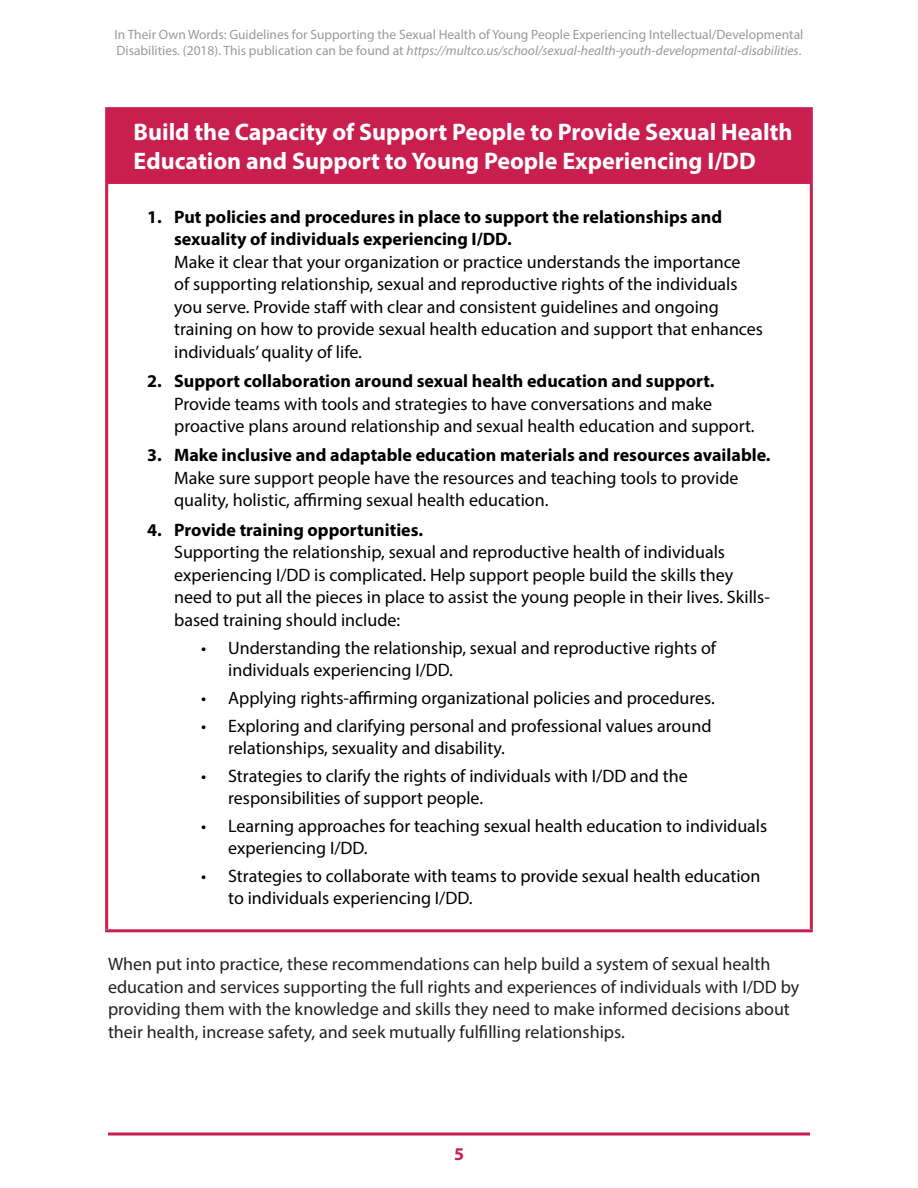
<style>
.page{position:relative;width:918px;height:1188px;background:#fff}
.page>*{position:absolute;margin:0;border:0;box-sizing:border-box;transform-origin:0 0}
.Table_Titles{font:700 24px/28.8px "Myriad Pro";color:#fff}
.t1{font:18px/22.5px "Myriad Pro";color:#000}
.t2{font:18px/22.5px "Myriad Pro";color:#231f20}
.t3{font:700 18px "Myriad Pro";color:#c81f4f}
.t4{font:13.5px/16.2px "Myriad Pro";color:#999}
.s1{font-style:italic}
.s2{font-weight:700}
</style>
<div class="page">
<svg style="left:108px;top:1132px;width:702px;height:4px"></svg>
<div style="left:107px;top:109px;width:704px;height:73px;background:#c81f4f"></div>
<hr style="left:105px;top:110px;width:3px;height:71px;background:#c81f4f">
<hr style="left:810px;top:110px;width:3px;height:71px;background:#c81f4f">
<hr style="left:105px;top:184px;width:3px;height:745px;background:#c81f4f">
<hr style="left:810px;top:184px;width:3px;height:745px;background:#c81f4f">
<hr style="left:105px;top:929px;width:708px;height:3px;background:#c81f4f">
<hr style="left:105px;top:181px;width:708px;height:3px;background:#c81f4f">
<hr style="left:105px;top:107px;width:708px;height:3px;background:#c81f4f">
<p class="t4" style="left:115px;top:26px;width:690px">In Their Own Words: Guidelines for Supporting the Sexual Health of Young People Experiencing Intellectual/Developmental<br>Disabilities. (2018). This publication can be found at <span class="s1">https://multco.us/school/sexual-health-youth-developmental-disabilities</span>.</p>
<p class="Table_Titles" style="left:134px;top:117px;width:660px">Build the Capacity of Support People to Provide Sexual Health<br>Education and Support to Young People Experiencing I/DD</p>
<p class="t1" style="left:174px;top:205px;width:590px;text-indent:-27px"><span class="s2">1. Put policies and procedures in place to support the relationships and sexuality of individuals experiencing I/DD.<br></span>Make it clear that your organization or practice understands the importance<br>of supporting relationship, sexual and reproductive rights of the individuals you serve. Provide staff with clear and consistent guidelines and ongoing training on how to provide sexual health education and support that enhances individuals’ quality of life.</p>
<p class="t1" style="left:174px;top:370px;width:582px;text-indent:-27px"><span class="s2">2. Support collaboration around sexual health education and support.<br></span>Provide teams with tools and strategies to have conversations and make proactive plans around relationship and sexual health education and support.</p>
<p class="t1" style="left:174px;top:444px;width:598px;text-indent:-27px"><span class="s2">3. Make inclusive and adaptable education materials and resources available.<br></span>Make sure support people have the resources and teaching tools to provide quality, holistic, affirming sexual health education.</p>
<p class="t1" style="left:174px;top:518px;width:597px;text-indent:-27px"><span class="s2">4. Provide training opportunities.<br></span>Supporting the relationship, sexual and reproductive health of individuals experiencing I/DD is complicated. Help support people build the skills they need to put all the pieces in place to assist the young people in their lives. Skills&shy;based training should include:</p>
<p class="t1" style="left:228px;top:637px;width:490px;line-height:21.6px;text-indent:-27px">• Understanding the relationship, sexual and reproductive rights of individuals experiencing I/DD.</p>
<p class="t1" style="left:201px;top:686px;width:515px">• Applying rights-affirming organizational policies and procedures.</p>
<p class="t1" style="left:228px;top:715px;width:485px;line-height:21.6px;text-indent:-27px">• Exploring and clarifying personal and professional values around relationships, sexuality and disability.</p>
<p class="t1" style="left:228px;top:765px;width:461px;line-height:21.6px;text-indent:-27px">• Strategies to clarify the rights of individuals with I/DD and the responsibilities of support people.</p>
<p class="t1" style="left:228px;top:815px;width:541px;line-height:21.6px;text-indent:-27px">• Learning approaches for teaching sexual health education to individuals experiencing I/DD.</p>
<p class="t1" style="left:228px;top:865px;width:534px;line-height:21.6px;text-indent:-27px">• Strategies to collaborate with teams to provide sexual health education to individuals experiencing I/DD.</p>
<p class="t2" style="left:108px;top:953px;width:693px">When put into practice, these recommendations can help build a system of sexual health education and services supporting the full rights and experiences of individuals with I/DD by providing them with the knowledge and skills they need to make informed decisions about their health, increase safety, and seek mutually fulfilling relationships.</p>
<p class="t3" style="left:454px;top:1143px;width:11px">5</p>
</div>
